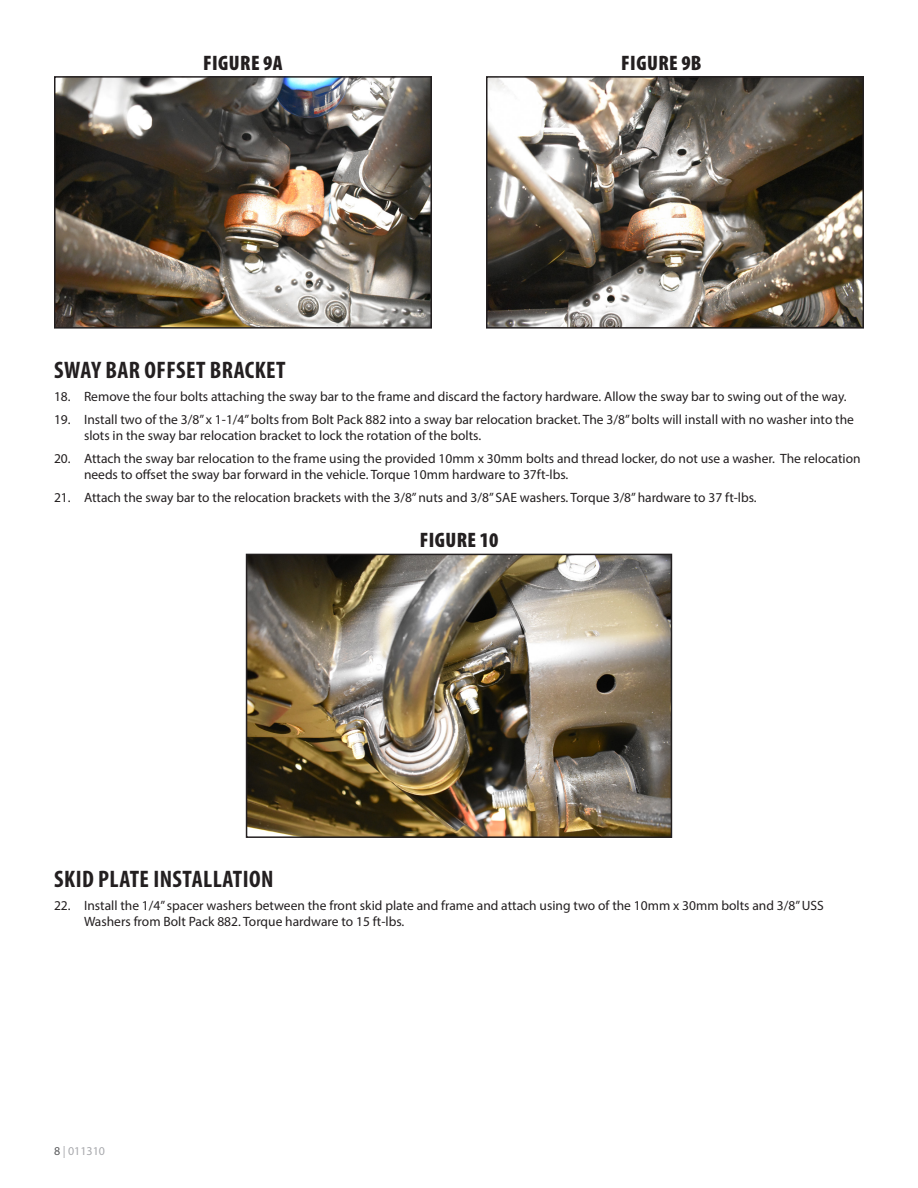
<style>
.page{position:relative;width:918px;height:1188px;background:#fff}
.page>*{position:absolute;margin:0;border:0;box-sizing:border-box;transform-origin:0 0}
.Headline{font:700 condensed 24px "Myriad Pro";letter-spacing:.02em;color:#231f20}
.Photo-Caption{font:900 condensed 21px "Myriad Pro";letter-spacing:.02em;color:#231f20}
.t1{font:13.5px/16.2px "Myriad Pro";color:#231f20}
.t2{font:12px "Myriad Pro";color:#a8a9ad}
.s1{color:#57585a}
</style>
<div class="page">
<img style="left:57px;top:79px;width:372px;height:247px">
<div style="left:54px;top:76px;width:378px;height:253px;border:2px solid #231f20"></div>
<img style="left:489px;top:79px;width:372px;height:247px">
<div style="left:486px;top:76px;width:378px;height:253px;border:2px solid #231f20"></div>
<img style="left:249px;top:557px;width:420px;height:278px">
<div style="left:246px;top:554px;width:426px;height:284px;border:2px solid #231f20"></div>
<p class="Photo-Caption" style="left:203px;top:51px;width:81px">FIGURE 9A</p>
<p class="Photo-Caption" style="left:621px;top:51px;width:82px">FIGURE 9B</p>
<p class="Headline" style="left:54px;top:355px;width:233px">SWAY BAR OFFSET BRACKET</p>
<p class="t1" style="left:54px;top:388px;width:794px">18. Remove the four bolts attaching the sway bar to the frame and discard the factory hardware. Allow the sway bar to swing out of the way.</p>
<p class="t1" style="left:84px;top:411px;width:772px;text-indent:-30px">19. Install two of the 3/8” x 1-1/4” bolts from Bolt Pack 882 into a sway bar relocation bracket. The 3/8” bolts will install with no washer into the slots in the sway bar relocation bracket to lock the rotation of the bolts.</p>
<p class="t1" style="left:84px;top:450px;width:778px;text-indent:-30px">20. Attach the sway bar relocation to the frame using the provided 10mm x 30mm bolts and thread locker, do not use a washer. The relocation needs to offset the sway bar forward in the vehicle. Torque 10mm hardware to 37ft-lbs.</p>
<p class="t1" style="left:54px;top:489px;width:704px">21. Attach the sway bar to the relocation brackets with the 3/8” nuts and 3/8” SAE washers. Torque 3/8” hardware to 37 ft-lbs.</p>
<p class="Photo-Caption" style="left:420px;top:529px;width:80px">FIGURE 10</p>
<p class="Headline" style="left:54px;top:864px;width:221px">SKID PLATE INSTALLATION</p>
<p class="t1" style="left:84px;top:897px;width:741px;text-indent:-30px">22. Install the 1/4” spacer washers between the front skid plate and frame and attach using two of the 10mm x 30mm bolts and 3/8” USS<br>Washers from Bolt Pack 882. Torque hardware to 15 ft-lbs.</p>
<p class="t2" style="left:54px;top:1143px;width:53px"><span class="s1">8</span> | 011310</p>
</div>
